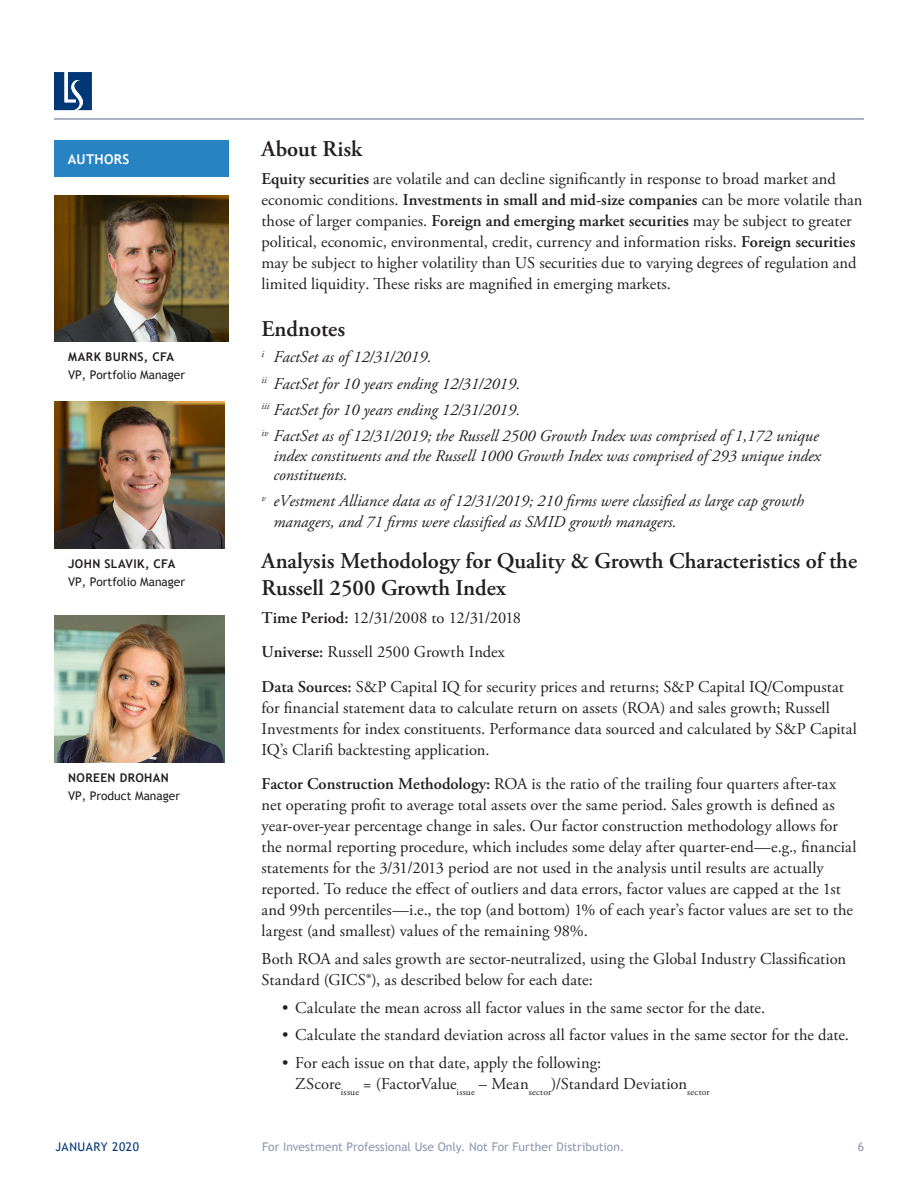
<style>
.page{position:relative;width:918px;height:1188px;background:#fff}
.page>*{position:absolute;margin:0;border:0;box-sizing:border-box;transform-origin:0 0}
.Section_Header{font:600 22.5px/27px "Adobe Garamond Pro";color:#231f20}
.Headers{font:600 22.5px "Adobe Garamond Pro";color:#231f20}
.Body_Copy{font:16.5px/21px "Adobe Garamond Pro";letter-spacing:.005em;color:#231f20}
.Copy{font:16.5px/21px "Adobe Garamond Pro";color:#231f20}
.Endnotes{font:italic 16.5px/19.5px "Adobe Garamond Pro";color:#231f20}
.Body_Copy-2{font:16.5px "Adobe Garamond Pro";letter-spacing:-.025em;color:#231f20}
.t1{font:700 13.5px "Trebuchet MS";letter-spacing:.02em;color:#fff}
.t2{font:12px "Trebuchet MS";color:#8f98b1}
.t3{font:12px "Trebuchet MS";color:#231f20}
.Name{font:700 12px "Trebuchet MS";letter-spacing:.035em;color:#231f20}
.t4{font:12px "Trebuchet MS";letter-spacing:.035em;color:#013775}
.s1{font-weight:600}
</style>
<div class="page">
<hr style="left:54px;top:118px;width:810px;height:2px;background:#8f98b1">
<svg style="left:54px;top:72px;width:38px;height:38px"></svg>
<img style="left:54px;top:195px;width:175px;height:147px">
<img style="left:54px;top:402px;width:171px;height:146px">
<img style="left:54px;top:616px;width:171px;height:146px">
<div style="left:54px;top:140px;width:175px;height:37px;background:#2883c2"></div>
<p class="t1" style="left:68px;top:150px;width:63px">AUTHORS</p>
<p class="Name" style="left:68px;top:349px;width:107px">MARK BURNS, CFA</p>
<p class="t3" style="left:68px;top:367px;width:119px">VP, Portfolio Manager</p>
<p class="Name" style="left:68px;top:556px;width:109px">JOHN SLAVIK, CFA</p>
<p class="t3" style="left:68px;top:574px;width:119px">VP, Portfolio Manager</p>
<p class="Name" style="left:68px;top:770px;width:102px">NOREEN DROHAN</p>
<p class="t3" style="left:68px;top:788px;width:113px">VP, Product Manager</p>
<p class="Headers" style="left:262px;top:136px;width:102px">About Risk</p>
<p class="Copy" style="left:262px;top:169px;width:603px"><span class="s1">Equity securities</span> are volatile and can decline significantly in response to broad market and economic conditions. <span class="s1">Investments in small and mid-size companies</span> can be more volatile than those of larger companies. <span class="s1">Foreign and emerging market securities</span> may be subject to greater political, economic, environmental, credit, currency and information risks. <span class="s1">Foreign securities </span>may be subject to higher volatility than US securities due to varying degrees of regulation and limited liquidity. These risks are magnified in emerging markets.</p>
<p class="Section_Header" style="left:262px;top:316px;width:85px">Endnotes</p>
<p class="Endnotes" style="left:262px;top:348px;width:171px"><sup>i</sup> FactSet as of 12/31/2019.</p>
<p class="Endnotes" style="left:262px;top:374px;width:260px"><sup>ii</sup> FactSet for 10 years ending 12/31/2019.</p>
<p class="Endnotes" style="left:262px;top:400px;width:260px"><sup>iii</sup> FactSet for 10 years ending 12/31/2019.</p>
<p class="Endnotes" style="left:274px;top:427px;width:549px;text-indent:-12px"><sup>iv</sup> FactSet as of 12/31/2019; the Russell 2500 Growth Index was comprised of 1,172 unique index constituents and the Russell 1000 Growth Index was comprised of 293 unique index constituents.</p>
<p class="Endnotes" style="left:274px;top:491px;width:532px;line-height:21px;text-indent:-12px"><sup>v</sup> eVestment Alliance data as of 12/31/2019; 210 firms were classified as large cap growth managers, and 71 firms were classified as SMID growth managers.</p>
<p class="Section_Header" style="left:262px;top:548px;width:597px">Analysis Methodology for Quality &amp; Growth Characteristics of the<br>Russell 2500 Growth Index</p>
<p class="Body_Copy-2" style="left:262px;top:608px;width:261px"><span class="s1">Time Period:</span> 12/31/2008 to 12/31/2018</p>
<p class="Body_Copy" style="left:262px;top:642px;width:245px"><span class="s1">Universe:</span> Russell 2500 Growth Index</p>
<p class="Body_Copy" style="left:262px;top:677px;width:597px"><span class="s1">Data Sources:</span> S&amp;P Capital IQ for security prices and returns; S&amp;P Capital IQ/Compustat for financial statement data to calculate return on assets (ROA) and sales growth; Russell Investments for index constituents. Performance data sourced and calculated by S&amp;P Capital IQ’s Clarifi backtesting application.</p>
<p class="Body_Copy" style="left:262px;top:774px;width:596px"><span class="s1">Factor Construction Methodology:</span> ROA is the ratio of the trailing four quarters after-tax net operating profit to average total assets over the same period. Sales growth is defined as year-over-year percentage change in sales. Our factor construction methodology allows for the normal reporting procedure, which includes some delay after quarter-end—e.g., financial statements for the 3/31/2013 period are not used in the analysis until results are actually reported. To reduce the effect of outliers and data errors, factor values are capped at the 1st and 99th percentiles—i.e., the top (and bottom) 1% of each year’s factor values are set to the largest (and smallest) values of the remaining 98%.</p>
<p class="Body_Copy" style="left:262px;top:949px;width:586px">Both ROA and sales growth are sector-neutralized, using the Global Industry Classification<br>Standard (GICS®), as described below for each date:</p>
<p class="Body_Copy" style="left:282px;top:998px;width:485px">• Calculate the mean across all factor values in the same sector for the date.</p>
<p class="Body_Copy" style="left:282px;top:1025px;width:568px">• Calculate the standard deviation across all factor values in the same sector for the date.</p>
<p class="Body_Copy" style="left:295px;top:1053px;width:416px;text-indent:-13px">• For each issue on that date, apply the following:<br>ZScore<sub>issue</sub> = (FactorValue<sub>issue</sub> – Mean<sub>sector</sub>)/Standard Deviation<sub>sector</sub></p>
<p class="t4" style="left:56px;top:1140px;width:85px">JANUARY 2020</p>
<p class="t2" style="left:262px;top:1140px;width:364px">For Investment Professional Use Only. Not For Further Distribution.</p>
<p class="t2" style="left:858px;top:1140px;width:8px">6</p>
</div>
